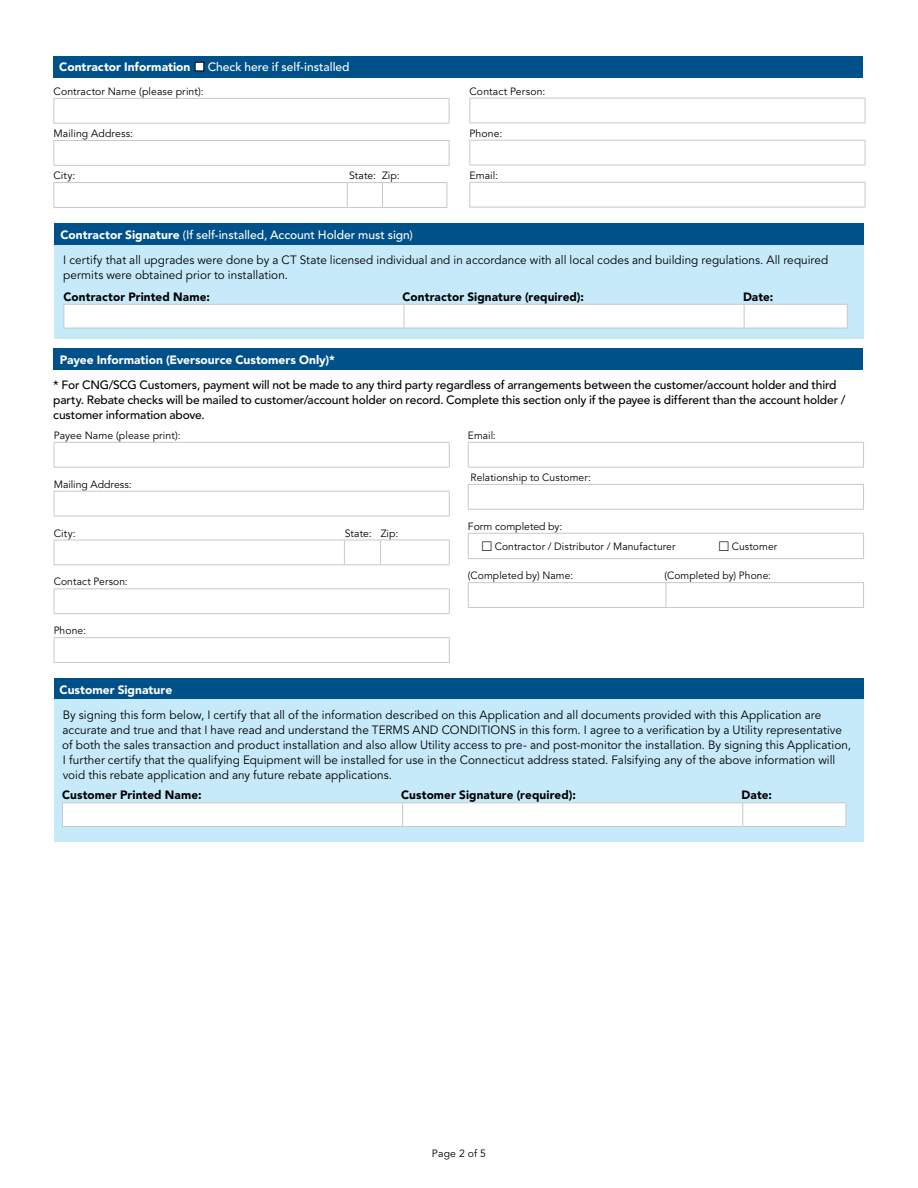
<style>
.page{position:relative;width:918px;height:1188px;background:#fff}
.page>*{position:absolute;margin:0;border:0;box-sizing:border-box;transform-origin:0 0}
.FORM__Box_Labels{font:12px/15px "Avenir LT Std";letter-spacing:.005em;color:#000}
.TOP__Energy_Star_Reb{font:500 12px/15px "Avenir LT Std";letter-spacing:-.01em;color:#000}
.FORM__Box_Labels-2{font:900 12px "Avenir LT Std";letter-spacing:.01em;color:#000}
.FORM__KO_Type{font:500 12px "Avenir LT Std";color:#fff}
.FORM__KO_Type-2{font:900 12px "Avenir LT Std";color:#fff}
.FORM__Box_Labels-3{font:10.5px "Avenir LT Std";letter-spacing:.01em;color:#000}
.Fine_Print{font:10.5px "Avenir LT Std";letter-spacing:.015em;color:#000}
.s1{font-weight:900}
.s2{font-family:"European Pi Three"}
</style>
<div class="page">
<div style="left:54px;top:244px;width:810px;height:94px;background:#c7eafb"></div>
<div style="left:53px;top:56px;width:810px;height:21px;background:#005189"></div>
<div style="left:195px;top:62px;width:9px;height:9px;background:#fff"></div>
<div style="left:195px;top:62px;width:9px;height:9px;border:1px solid #000"></div>
<hr style="left:54px;top:98px;width:396px;height:1px;background:#c7c8ca">
<svg style="left:54px;top:99px;width:1px;height:24px"></svg>
<svg style="left:449px;top:99px;width:1px;height:24px"></svg>
<hr style="left:54px;top:123px;width:396px;height:1px;background:#c7c8ca">
<hr style="left:54px;top:140px;width:396px;height:1px;background:#c7c8ca">
<svg style="left:54px;top:141px;width:1px;height:24px"></svg>
<svg style="left:449px;top:141px;width:1px;height:24px"></svg>
<hr style="left:54px;top:165px;width:396px;height:1px;background:#c7c8ca">
<hr style="left:54px;top:182px;width:293px;height:1px;background:#c7c8ca">
<svg style="left:54px;top:183px;width:1px;height:24px"></svg>
<hr style="left:347px;top:182px;width:35px;height:1px;background:#c7c8ca">
<svg style="left:347px;top:183px;width:1px;height:24px"></svg>
<hr style="left:382px;top:182px;width:65px;height:1px;background:#c7c8ca">
<svg style="left:382px;top:183px;width:1px;height:24px"></svg>
<svg style="left:447px;top:183px;width:1px;height:24px"></svg>
<hr style="left:54px;top:207px;width:293px;height:1px;background:#c7c8ca">
<hr style="left:347px;top:207px;width:35px;height:1px;background:#c7c8ca">
<hr style="left:382px;top:207px;width:65px;height:1px;background:#c7c8ca">
<hr style="left:469px;top:98px;width:396px;height:1px;background:#c7c8ca">
<svg style="left:469px;top:98px;width:1px;height:25px"></svg>
<svg style="left:865px;top:98px;width:1px;height:25px"></svg>
<hr style="left:469px;top:123px;width:396px;height:1px;background:#c7c8ca">
<hr style="left:469px;top:140px;width:396px;height:1px;background:#c7c8ca">
<svg style="left:469px;top:141px;width:1px;height:24px"></svg>
<svg style="left:865px;top:141px;width:1px;height:24px"></svg>
<hr style="left:469px;top:165px;width:396px;height:1px;background:#c7c8ca">
<hr style="left:469px;top:182px;width:396px;height:1px;background:#c7c8ca">
<svg style="left:469px;top:183px;width:1px;height:24px"></svg>
<svg style="left:865px;top:183px;width:1px;height:24px"></svg>
<hr style="left:469px;top:207px;width:396px;height:1px;background:#c7c8ca">
<div style="left:54px;top:223px;width:810px;height:22px;background:#005189"></div>
<svg style="left:64px;top:304px;width:784px;height:24px;background:#fbfbfb"></svg>
<hr style="left:64px;top:328px;width:340px;height:1px;background:#c7c8ca">
<hr style="left:404px;top:328px;width:340px;height:1px;background:#c7c8ca">
<hr style="left:744px;top:328px;width:104px;height:1px;background:#c7c8ca">
<div style="left:54px;top:349px;width:809px;height:21px;background:#005189"></div>
<hr style="left:54px;top:442px;width:396px;height:1px;background:#c7c8ca">
<svg style="left:54px;top:443px;width:1px;height:24px"></svg>
<svg style="left:449px;top:443px;width:1px;height:24px"></svg>
<hr style="left:54px;top:467px;width:396px;height:1px;background:#c7c8ca">
<hr style="left:54px;top:491px;width:396px;height:1px;background:#c7c8ca">
<svg style="left:54px;top:492px;width:1px;height:24px"></svg>
<svg style="left:449px;top:492px;width:1px;height:24px"></svg>
<hr style="left:54px;top:516px;width:396px;height:1px;background:#c7c8ca">
<hr style="left:54px;top:540px;width:290px;height:1px;background:#c7c8ca">
<svg style="left:54px;top:540px;width:1px;height:24px"></svg>
<hr style="left:344px;top:540px;width:36px;height:1px;background:#c7c8ca">
<svg style="left:344px;top:540px;width:1px;height:24px"></svg>
<hr style="left:380px;top:540px;width:70px;height:1px;background:#c7c8ca">
<svg style="left:380px;top:540px;width:1px;height:24px"></svg>
<svg style="left:449px;top:540px;width:1px;height:24px"></svg>
<hr style="left:54px;top:564px;width:290px;height:1px;background:#c7c8ca">
<hr style="left:344px;top:564px;width:36px;height:1px;background:#c7c8ca">
<hr style="left:380px;top:564px;width:70px;height:1px;background:#c7c8ca">
<hr style="left:54px;top:588px;width:396px;height:1px;background:#c7c8ca">
<svg style="left:54px;top:589px;width:1px;height:24px"></svg>
<svg style="left:449px;top:589px;width:1px;height:24px"></svg>
<hr style="left:54px;top:613px;width:396px;height:1px;background:#c7c8ca">
<hr style="left:54px;top:637px;width:396px;height:1px;background:#c7c8ca">
<hr style="left:54px;top:662px;width:396px;height:1px;background:#c7c8ca">
<svg style="left:54px;top:638px;width:1px;height:24px"></svg>
<svg style="left:449px;top:638px;width:1px;height:24px"></svg>
<hr style="left:468px;top:442px;width:396px;height:1px;background:#c7c8ca">
<hr style="left:468px;top:467px;width:396px;height:1px;background:#c7c8ca">
<svg style="left:468px;top:443px;width:1px;height:24px"></svg>
<svg style="left:863px;top:443px;width:1px;height:24px"></svg>
<hr style="left:468px;top:484px;width:396px;height:1px;background:#c7c8ca">
<svg style="left:468px;top:485px;width:1px;height:24px"></svg>
<svg style="left:863px;top:485px;width:1px;height:24px"></svg>
<hr style="left:468px;top:509px;width:396px;height:1px;background:#c7c8ca">
<hr style="left:468px;top:533px;width:396px;height:1px;background:#c7c8ca">
<hr style="left:468px;top:558px;width:396px;height:1px;background:#c7c8ca">
<svg style="left:468px;top:534px;width:1px;height:24px"></svg>
<svg style="left:863px;top:534px;width:1px;height:24px"></svg>
<hr style="left:468px;top:582px;width:198px;height:1px;background:#c7c8ca">
<hr style="left:666px;top:582px;width:198px;height:1px;background:#c7c8ca">
<hr style="left:468px;top:607px;width:198px;height:1px;background:#c7c8ca">
<hr style="left:666px;top:607px;width:198px;height:1px;background:#c7c8ca">
<svg style="left:468px;top:583px;width:1px;height:24px"></svg>
<svg style="left:666px;top:583px;width:1px;height:24px"></svg>
<svg style="left:863px;top:583px;width:1px;height:24px"></svg>
<div style="left:54px;top:679px;width:810px;height:21px;background:#005189"></div>
<div style="left:54px;top:700px;width:810px;height:142px;background:#c7eafb"></div>
<hr style="left:62px;top:802px;width:341px;height:1px;background:#c7c8ca">
<hr style="left:403px;top:802px;width:340px;height:1px;background:#c7c8ca">
<hr style="left:743px;top:802px;width:103px;height:1px;background:#c7c8ca">
<div style="left:62px;top:803px;width:785px;height:24px;background:#fff"></div>
<hr style="left:62px;top:826px;width:341px;height:1px;background:#c7c8ca">
<hr style="left:403px;top:826px;width:340px;height:1px;background:#c7c8ca">
<hr style="left:743px;top:826px;width:103px;height:1px;background:#c7c8ca">
<p class="FORM__KO_Type-2" style="left:59px;top:60px;width:133px">Contractor Information</p>
<p class="FORM__KO_Type" style="left:208px;top:60px;width:143px">Check here if self-installed</p>
<p class="FORM__Box_Labels-3" style="left:54px;top:85px;width:152px">Contractor Name (please print):</p>
<p class="FORM__Box_Labels-3" style="left:54px;top:127px;width:81px">Mailing Address:</p>
<p class="FORM__Box_Labels-3" style="left:54px;top:170px;width:24px">City:</p>
<p class="FORM__Box_Labels-3" style="left:349px;top:170px;width:52px">State: Zip:</p>
<p class="FORM__KO_Type" style="left:60px;top:227px;width:354px"><span class="s1">Contractor Signature</span> (If self-installed, Account Holder must sign)</p>
<p class="FORM__Box_Labels-3" style="left:469px;top:85px;width:77px">Contact Person:</p>
<p class="FORM__Box_Labels-3" style="left:469px;top:127px;width:34px">Phone:</p>
<p class="FORM__Box_Labels-3" style="left:469px;top:169px;width:30px">Email:</p>
<p class="FORM__Box_Labels" style="left:63px;top:253px;width:767px">I certify that all upgrades were done by a CT State licensed individual and in accordance with all local codes and building regulations. All required permits were obtained prior to installation.</p>
<p class="FORM__Box_Labels-2" style="left:64px;top:289px;width:148px">Contractor Printed Name:</p>
<p class="FORM__Box_Labels-2" style="left:403px;top:289px;width:183px">Contractor Signature (required):</p>
<p class="FORM__Box_Labels-2" style="left:743px;top:289px;width:32px">Date:</p>
<p class="FORM__KO_Type-2" style="left:60px;top:352px;width:277px">Payee Information (Eversource Customers Only)*</p>
<p class="TOP__Energy_Star_Reb" style="left:53px;top:378px;width:794px">* For CNG/SCG Customers, payment will not be made to any third party regardless of arrangements between the customer/account holder and third party. Rebate checks will be mailed to customer/account holder on record. Complete this section only if the payee is different than the account holder / customer information above.</p>
<p class="FORM__Box_Labels-3" style="left:54px;top:429px;width:128px">Payee Name (please print):</p>
<p class="FORM__Box_Labels-3" style="left:54px;top:478px;width:80px">Mailing Address:</p>
<p class="FORM__Box_Labels-3" style="left:54px;top:527px;width:24px">City:</p>
<p class="FORM__Box_Labels-3" style="left:345px;top:527px;width:55px">State: Zip:</p>
<p class="FORM__Box_Labels-3" style="left:54px;top:576px;width:76px">Contact Person:</p>
<p class="FORM__Box_Labels-3" style="left:468px;top:429px;width:29px">Email:</p>
<p class="FORM__Box_Labels-3" style="left:471px;top:471px;width:122px">Relationship to Customer:</p>
<p class="FORM__Box_Labels-3" style="left:468px;top:520px;width:96px">Form completed by:</p>
<p class="FORM__Box_Labels-3" style="left:482px;top:540px;width:195px"><span class="s2">n</span> Contractor / Distributor / Manufacturer</p>
<p class="FORM__Box_Labels-3" style="left:719px;top:540px;width:60px"><span class="s2">n</span> Customer</p>
<p class="FORM__Box_Labels-3" style="left:468px;top:570px;width:107px">(Completed by) Name:</p>
<p class="FORM__Box_Labels-3" style="left:664px;top:570px;width:108px">(Completed by) Phone:</p>
<p class="FORM__Box_Labels-3" style="left:54px;top:625px;width:34px">Phone:</p>
<p class="FORM__KO_Type-2" style="left:60px;top:682px;width:114px">Customer Signature</p>
<p class="FORM__Box_Labels" style="left:62px;top:708px;width:790px">By signing this form below, I certify that all of the information described on this Application and all documents provided with this Application are accurate and true and that I have read and understand the TERMS AND CONDITIONS in this form. I agree to a verification by a Utility representative of both the sales transaction and product installation and also allow Utility access to pre- and post-monitor the installation. By signing this Application, I further certify that the qualifying Equipment will be installed for use in the Connecticut address stated. Falsifying any of the above information will void this rebate application and any future rebate applications.</p>
<p class="FORM__Box_Labels-2" style="left:62px;top:788px;width:141px">Customer Printed Name:</p>
<p class="FORM__Box_Labels-2" style="left:401px;top:788px;width:176px">Customer Signature (required):</p>
<p class="FORM__Box_Labels-2" style="left:742px;top:788px;width:32px">Date:</p>
<p class="Fine_Print" style="left:432px;top:1147px;width:56px">Page 2 of 5</p>
</div>
